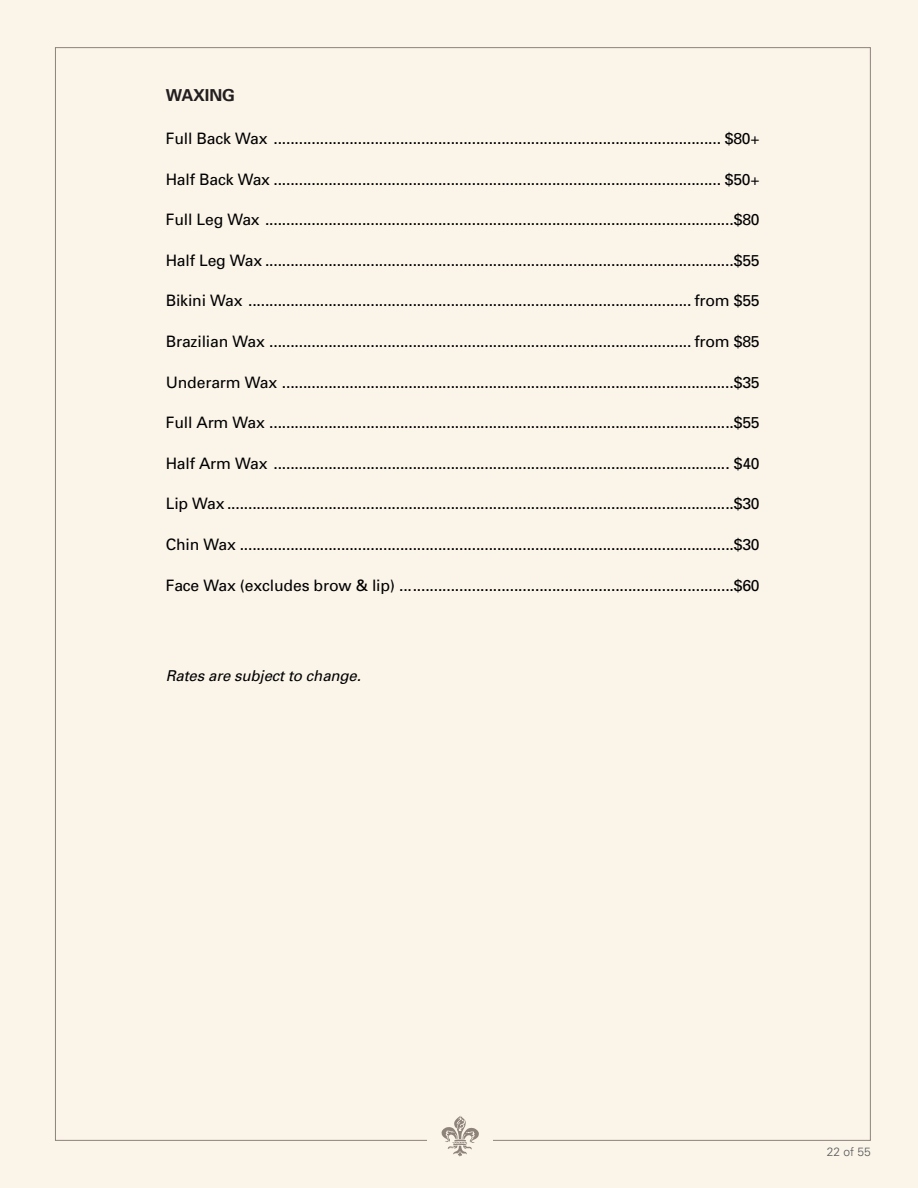
<style>
.page{position:relative;width:918px;height:1188px;background:#fbf4e9}
.page>*{position:absolute;margin:0;border:0;box-sizing:border-box;transform-origin:0 0}
._1_Title{font:700 16.5px "Univers";letter-spacing:-.01em;color:#231f20}
.Price_Central_TAB{font:15.75px "Univers";letter-spacing:-.01em;color:#000}
.Price_Central_TAB-2{font:italic 15px "Univers";letter-spacing:-.01em;color:#000}
.t1{font:300 12px "Univers";color:#57585a}
</style>
<div class="page">
<svg style="left:441px;top:1115px;width:38px;height:42px"></svg>
<p class="_1_Title" style="left:166px;top:85px;width:71px">WAXING</p>
<p class="Price_Central_TAB" style="left:166px;top:129px;width:596px">Full Back Wax .......................................................................................................... $80+</p>
<p class="Price_Central_TAB" style="left:166px;top:169px;width:596px">Half Back Wax .......................................................................................................... $50+</p>
<p class="Price_Central_TAB" style="left:166px;top:210px;width:596px">Full Leg Wax ...............................................................................................................$80</p>
<p class="Price_Central_TAB" style="left:166px;top:250px;width:596px">Half Leg Wax ...............................................................................................................$55</p>
<p class="Price_Central_TAB" style="left:166px;top:291px;width:596px">Bikini Wax ......................................................................................................... from $55</p>
<p class="Price_Central_TAB" style="left:166px;top:332px;width:596px">Brazilian Wax .................................................................................................... from $85</p>
<p class="Price_Central_TAB" style="left:166px;top:372px;width:596px">Underarm Wax ...........................................................................................................$35</p>
<p class="Price_Central_TAB" style="left:166px;top:413px;width:596px">Full Arm Wax ..............................................................................................................$55</p>
<p class="Price_Central_TAB" style="left:166px;top:453px;width:596px">Half Arm Wax ............................................................................................................ $40</p>
<p class="Price_Central_TAB" style="left:166px;top:494px;width:596px">Lip Wax ........................................................................................................................$30</p>
<p class="Price_Central_TAB" style="left:166px;top:535px;width:596px">Chin Wax .....................................................................................................................$30</p>
<p class="Price_Central_TAB" style="left:166px;top:575px;width:596px">Face Wax (excludes brow &amp; lip) ...............................................................................$60</p>
<p class="Price_Central_TAB-2" style="left:166px;top:666px;width:197px">Rates are subject to change.</p>
<p class="t1" style="left:827px;top:1145px;width:46px">22 of 55</p>
</div>
